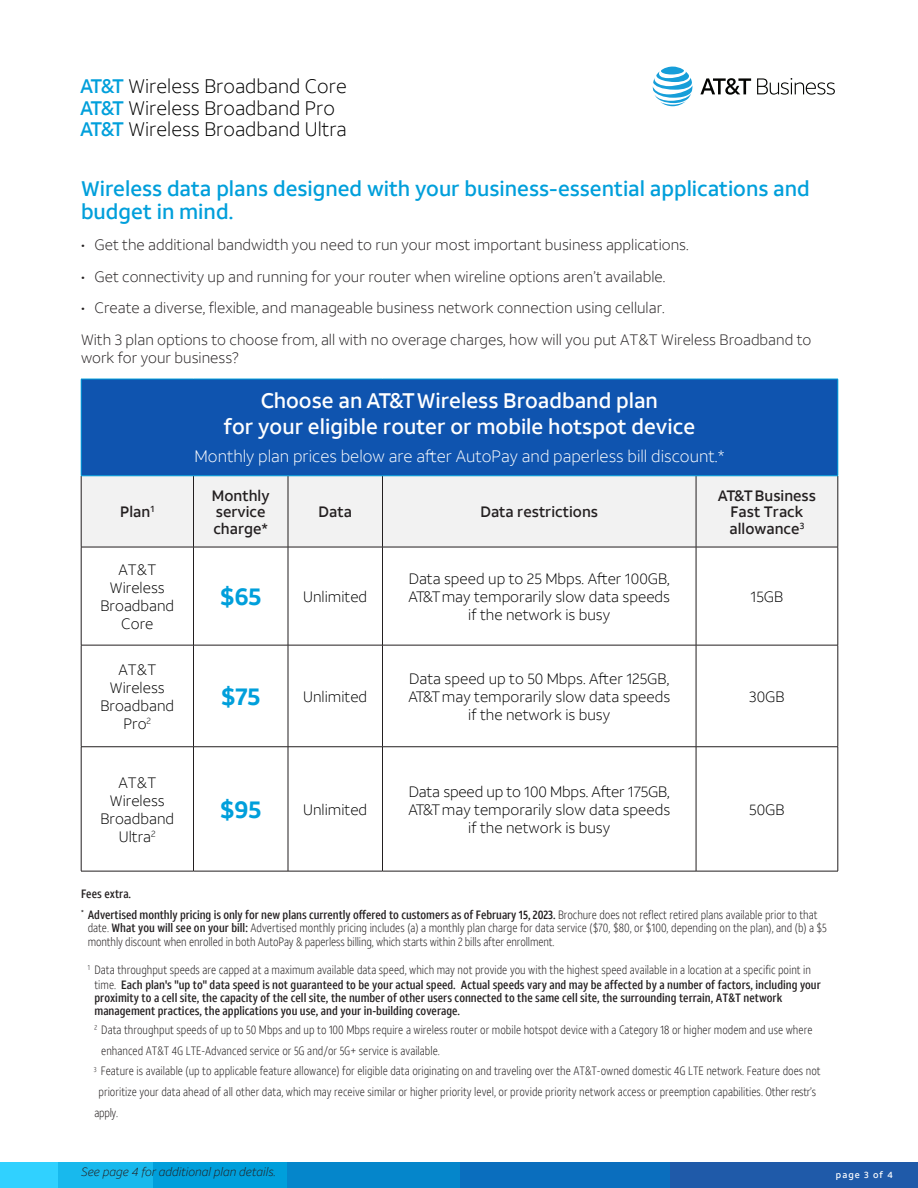
<style>
.page{position:relative;width:918px;height:1188px;background:#fff}
.page>*{position:absolute;margin:0;border:0;box-sizing:border-box;transform-origin:0 0}
.AT_T_type{font:700 24px "ATT Aleck Sans";color:#009fdb}
.t1{font:500 21px/22.5px "ATT Aleck Sans";color:#009fdb}
.AT_T_type-2{font:500 21px/25.5px "ATT Aleck Sans";color:#fff;text-align:center}
.t2{font:300 19.5px/21.3px "ATT Aleck Sans";color:#000}
.AT_T_type-3{font:300 16.5px "ATT Aleck Sans";color:#fff}
.AT_T_type-4{font:300 15px/18px "ATT Aleck Sans";color:#000;text-align:center}
.AT_T_type-5{font:300 15px/18px "ATT Aleck Sans";color:#231f20}
.AT_T_type-6{font:500 15px/16.5px "ATT Aleck Sans";color:#231f20}
.t3{font:300 12px/13.5px "ATT Aleck Cd";color:#231f20}
.AT_T_type-7{font:500 12px/13px "ATT Aleck Cd";color:#231f20}
.t4{font:italic 300 12px "ATT Aleck Sans";color:#231f20}
.t5{font:500 9px "ATT Aleck Sans";letter-spacing:.12em;color:#fff}
.s1{font-weight:500;color:#009fdb}
.s2{font-weight:300}
.s3{font-weight:500}
</style>
<div class="page">
<div style="left:669px;top:1163px;width:249px;height:25px;background:#1f5aa9"></div>
<div style="left:459px;top:1163px;width:211px;height:25px;background:#0a6ebe"></div>
<div style="left:287px;top:1163px;width:172px;height:25px;background:#0586cb"></div>
<div style="left:153px;top:1163px;width:134px;height:25px;background:#009fdb"></div>
<div style="left:57px;top:1163px;width:96px;height:25px;background:#18b9ed"></div>
<div style="left:0;top:1162px;width:57px;height:26px;background:#30d1ff"></div>
<svg style="left:700px;top:78px;width:135px;height:17px"></svg>
<svg style="left:653px;top:67px;width:39px;height:39px"></svg>
<div style="left:81px;top:379px;width:757px;height:97px;background:#0f54af"></div>
<div style="left:82px;top:477px;width:756px;height:70px;background:#f2f2f2"></div>
<hr style="left:81px;top:476px;width:1px;height:71px;background:#231f20">
<hr style="left:193px;top:476px;width:1px;height:71px;background:#231f20">
<hr style="left:288px;top:476px;width:1px;height:71px;background:#231f20">
<hr style="left:382px;top:476px;width:1px;height:71px;background:#231f20">
<hr style="left:696px;top:476px;width:1px;height:71px;background:#231f20">
<hr style="left:838px;top:476px;width:1px;height:71px;background:#231f20">
<hr style="left:81px;top:547px;width:113px;height:1px;background:#231f20">
<hr style="left:81px;top:547px;width:1px;height:98px;background:#231f20">
<hr style="left:194px;top:547px;width:94px;height:1px;background:#231f20">
<hr style="left:193px;top:547px;width:1px;height:98px;background:#231f20">
<hr style="left:288px;top:547px;width:94px;height:1px;background:#231f20">
<hr style="left:288px;top:547px;width:1px;height:98px;background:#231f20">
<hr style="left:382px;top:547px;width:314px;height:1px;background:#231f20">
<hr style="left:382px;top:547px;width:1px;height:98px;background:#231f20">
<hr style="left:696px;top:547px;width:142px;height:1px;background:#231f20">
<hr style="left:696px;top:547px;width:1px;height:98px;background:#231f20">
<hr style="left:838px;top:547px;width:1px;height:98px;background:#231f20">
<hr style="left:81px;top:645px;width:113px;height:1px;background:#231f20">
<hr style="left:81px;top:645px;width:1px;height:102px;background:#231f20">
<hr style="left:194px;top:645px;width:94px;height:1px;background:#231f20">
<hr style="left:193px;top:645px;width:1px;height:102px;background:#231f20">
<hr style="left:288px;top:645px;width:94px;height:1px;background:#231f20">
<hr style="left:288px;top:645px;width:1px;height:102px;background:#231f20">
<hr style="left:382px;top:645px;width:314px;height:1px;background:#231f20">
<hr style="left:382px;top:645px;width:1px;height:102px;background:#231f20">
<hr style="left:696px;top:645px;width:142px;height:1px;background:#231f20">
<hr style="left:696px;top:645px;width:1px;height:102px;background:#231f20">
<hr style="left:838px;top:645px;width:1px;height:102px;background:#231f20">
<hr style="left:81px;top:746px;width:113px;height:1px;background:#231f20">
<hr style="left:81px;top:747px;width:1px;height:124px;background:#231f20">
<hr style="left:194px;top:746px;width:94px;height:1px;background:#231f20">
<hr style="left:193px;top:747px;width:1px;height:124px;background:#231f20">
<hr style="left:288px;top:746px;width:94px;height:1px;background:#231f20">
<hr style="left:288px;top:747px;width:1px;height:124px;background:#231f20">
<hr style="left:382px;top:746px;width:314px;height:1px;background:#231f20">
<hr style="left:382px;top:747px;width:1px;height:124px;background:#231f20">
<hr style="left:696px;top:746px;width:142px;height:1px;background:#231f20">
<hr style="left:696px;top:747px;width:1px;height:124px;background:#231f20">
<hr style="left:838px;top:747px;width:1px;height:124px;background:#231f20">
<hr style="left:81px;top:871px;width:113px;height:1px;background:#231f20">
<hr style="left:194px;top:871px;width:94px;height:1px;background:#231f20">
<hr style="left:288px;top:871px;width:94px;height:1px;background:#231f20">
<hr style="left:382px;top:871px;width:314px;height:1px;background:#231f20">
<hr style="left:696px;top:871px;width:142px;height:1px;background:#231f20">
<hr style="left:81px;top:379px;width:113px;height:1px;background:#009fdb">
<hr style="left:81px;top:379px;width:1px;height:97px;background:#009fdb">
<hr style="left:194px;top:379px;width:94px;height:1px;background:#009fdb">
<hr style="left:288px;top:379px;width:94px;height:1px;background:#009fdb">
<hr style="left:382px;top:379px;width:314px;height:1px;background:#009fdb">
<hr style="left:696px;top:379px;width:142px;height:1px;background:#009fdb">
<hr style="left:838px;top:379px;width:1px;height:97px;background:#009fdb">
<hr style="left:81px;top:476px;width:113px;height:1px;background:#009fdb">
<hr style="left:194px;top:476px;width:94px;height:1px;background:#009fdb">
<hr style="left:288px;top:476px;width:94px;height:1px;background:#009fdb">
<hr style="left:382px;top:476px;width:314px;height:1px;background:#009fdb">
<hr style="left:696px;top:476px;width:142px;height:1px;background:#009fdb">
<h3 class="t2" style="left:80px;top:76px;width:268px"><span class="s1">AT&amp;T</span> Wireless Broadband Core<br><span class="s1">AT&amp;T</span> Wireless Broadband Pro<br><span class="s1">AT&amp;T</span> Wireless Broadband Ultra</h3>
<p class="t1" style="left:81px;top:178px;width:730px">Wireless data plans designed with your business-essential applications and budget in mind.</p>
<p class="AT_T_type-5" style="left:81px;top:236px;width:609px">• Get the additional bandwidth you need to run your most important business applications.</p>
<p class="AT_T_type-5" style="left:81px;top:267px;width:586px">• Get connectivity up and running for your router when wireline options aren’t available.</p>
<p class="AT_T_type-5" style="left:81px;top:299px;width:585px">• Create a diverse, flexible, and manageable business network connection using cellular.</p>
<p class="AT_T_type-5" style="left:81px;top:330px;width:732px">With 3 plan options to choose from, all with no overage charges, how will you put AT&amp;T Wireless Broadband to work for your business?</p>
<p class="AT_T_type-2" style="left:224px;top:388px;width:473px">Choose an AT&amp;T Wireless Broadband plan<br>for your eligible router or mobile hotspot device</p>
<p class="AT_T_type-3" style="left:195px;top:447px;width:531px">Monthly plan prices below are after AutoPay and paperless bill discount.*</p>
<p class="AT_T_type-6" style="left:120px;top:504px;width:36px">Plan<sup>1</sup></p>
<p class="AT_T_type-6" style="left:212px;top:487px;width:59px">Monthly service charge*</p>
<p class="AT_T_type-6" style="left:718px;top:487px;width:100px;text-align:center">AT&amp;T Business<br>Fast Track allowance<sup>3</sup></p>
<p class="AT_T_type-6" style="left:319px;top:504px;width:35px">Data</p>
<p class="AT_T_type-6" style="left:480px;top:504px;width:119px">Data restrictions</p>
<p class="AT_T_type-4" style="left:100px;top:560px;width:75px">AT&amp;T<br>Wireless<br>Broadband<br>Core</p>
<p class="AT_T_type-4" style="left:100px;top:660px;width:75px">AT&amp;T<br>Wireless<br>Broadband<br>Pro<sup>2</sup></p>
<p class="AT_T_type-4" style="left:100px;top:773px;width:75px">AT&amp;T<br>Wireless<br>Broadband<br>Ultra<sup>2</sup></p>
<p class="AT_T_type" style="left:220px;top:581px;width:43px">$65</p>
<p class="AT_T_type-4" style="left:303px;top:587px;width:66px">Unlimited</p>
<p class="AT_T_type" style="left:221px;top:681px;width:41px">$75</p>
<p class="AT_T_type-4" style="left:303px;top:687px;width:66px">Unlimited</p>
<p class="AT_T_type" style="left:220px;top:794px;width:43px">$95</p>
<p class="AT_T_type-4" style="left:303px;top:800px;width:66px">Unlimited</p>
<p class="AT_T_type-4" style="left:408px;top:569px;width:263px">Data speed up to 25 Mbps. After 100GB,<br>AT&amp;T may temporarily slow data speeds if the network is busy</p>
<p class="AT_T_type-4" style="left:408px;top:669px;width:263px">Data speed up to 50 Mbps. After 125GB,<br>AT&amp;T may temporarily slow data speeds if the network is busy</p>
<p class="AT_T_type-4" style="left:408px;top:782px;width:263px">Data speed up to 100 Mbps. After 175GB,<br>AT&amp;T may temporarily slow data speeds if the network is busy</p>
<p class="AT_T_type-4" style="left:751px;top:587px;width:34px">15GB</p>
<p class="AT_T_type-4" style="left:749px;top:687px;width:37px">30GB</p>
<p class="AT_T_type-4" style="left:749px;top:800px;width:37px">50GB</p>
<p class="AT_T_type-7" style="left:81px;top:888px;width:52px">Fees extra.</p>
<p class="AT_T_type-7" style="left:81px;top:908px;width:738px"><sup>*</sup> Advertised monthly pricing is only for new plans currently offered to customers as of February 15, 2023. <span class="s2">Brochure does not reflect retired plans available prior to that</span></p>
<p class="t3" style="left:88px;top:921px;width:741px">date. <span class="s3">What you will see on your bill:</span> Advertised monthly pricing includes (a) a monthly plan charge for data service ($70, $80, or $100, depending on the plan), and (b) a $5 monthly discount when enrolled in both AutoPay &amp; paperless billing, which starts within 2 bills after enrollment.</p>
<p class="t3" style="left:95px;top:963px;width:728px;line-height:14.9px;text-indent:-7px"><sup>1</sup> Data throughput speeds are capped at a maximum available data speed, which may not provide you with the highest speed available in a location at a specific point in time. <span class="s3">Each plan's "up to" data speed is not guaranteed to be your actual speed. Actual speeds vary and may be affected by a number of factors, including your</span></p>
<p class="AT_T_type-7" style="left:95px;top:992px;width:689px">proximity to a cell site, the capacity of the cell site, the number of other users connected to the same cell site, the surrounding terrain, AT&amp;T network management practices, the applications you use, and your in-building coverage.</p>
<p class="t3" style="left:95px;top:1023px;width:720px"><sup>2</sup> Data throughput speeds of up to 50 Mbps and up to 100 Mbps require a wireless router or mobile hotspot device with a Category 18 or higher modem and use where</p>
<p class="t3" style="left:101px;top:1044px;width:340px">enhanced AT&amp;T 4G LTE-Advanced service or 5G and/or 5G+ service is available.</p>
<p class="t3" style="left:94px;top:1064px;width:728px"><sup>3</sup> Feature is available (up to applicable feature allowance) for eligible data originating on and traveling over the AT&amp;T-owned domestic 4G LTE network. Feature does not</p>
<p class="t3" style="left:99px;top:1085px;width:719px">prioritize your data ahead of all other data, which may receive similar or higher priority level, or provide priority network access or preemption capabilities. Other restr’s</p>
<p class="t3" style="left:95px;top:1105px;width:25px">apply.</p>
<p class="t4" style="left:81px;top:1164px;width:196px">See page 4 for additional plan details.</p>
<p class="t5" style="left:836px;top:1169px;width:58px">page 3 of 4</p>
</div>
